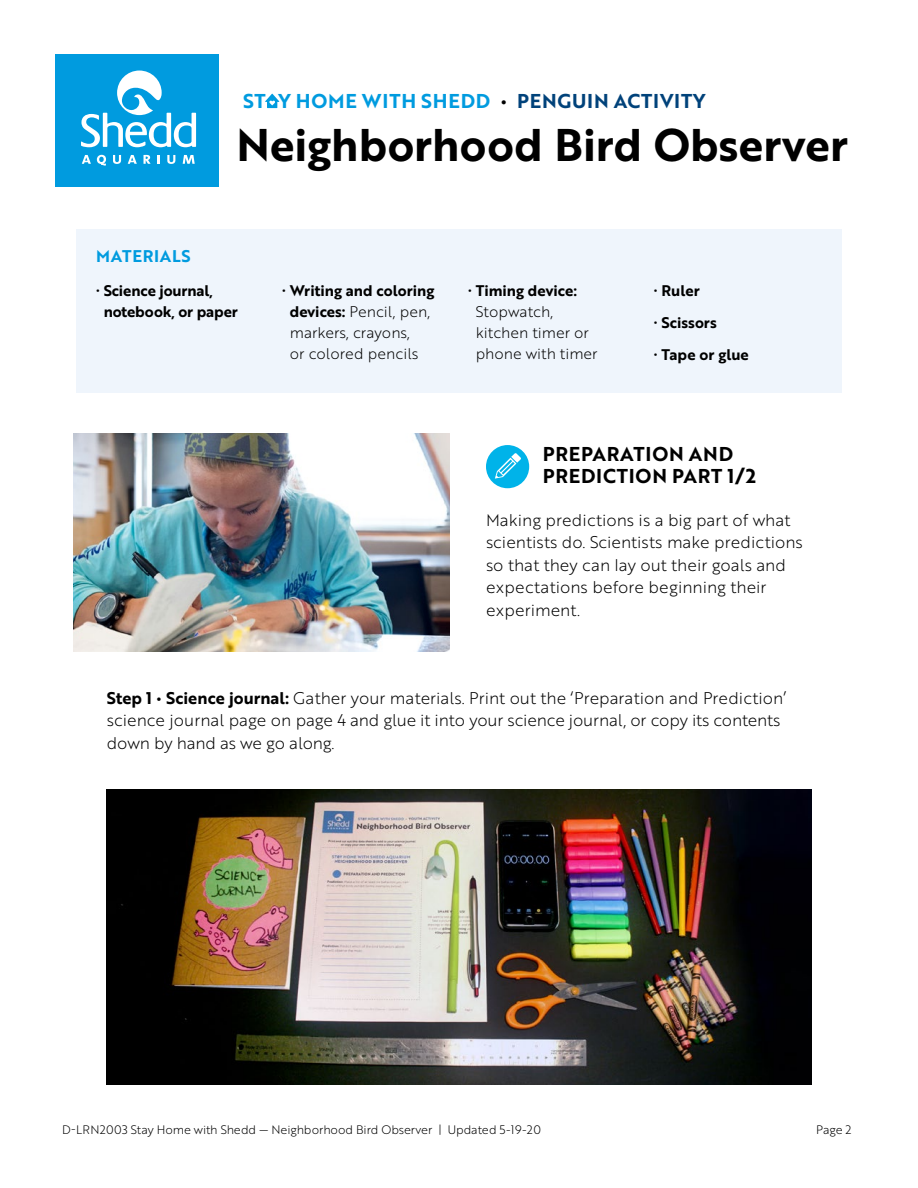
<style>
.page{position:relative;width:918px;height:1188px;background:#fff}
.page>*{position:absolute;margin:0;border:0;box-sizing:border-box;transform-origin:0 0}
.t1{font:44.55px "Brother 1816 Bold";color:#000}
.t2{font:19.5px "Brother 1816 Bold";letter-spacing:.04em;color:#009bdf}
.t3{font:19.5px/22.5px "Brother 1816 Bold";letter-spacing:.04em;color:#000}
.t4{font:16.5px/22.5px "Brother 1816 Light";color:#000}
.t5{font:16.5px "Brother 1816 Bold";letter-spacing:.04em;color:#009bdf}
.t6{font:15px/31.8px "Brother 1816 Bold";color:#000}
.t7{font:15px/21px "Brother 1816 Light";color:#000}
.t8{font:12px "Brother 1816 Light";letter-spacing:-.01em;color:#000}
.s1{color:#fff}
.s2{font-family:"The Sans Os F";font-weight:700;color:#000}
.s3{color:#00427a}
.s4{font-family:"Brother 1816 Bold"}
.s5{font-family:"The Sans Os F";font-weight:700}
</style>
<div class="page">
<div style="left:55px;top:54px;width:163px;height:132px;background:#009bdf"></div>
<svg style="left:81px;top:71px;width:115px;height:76px"></svg>
<svg style="left:82px;top:155px;width:9px;height:9px"></svg>
<svg style="left:97px;top:155px;width:9px;height:11px"></svg>
<svg style="left:113px;top:155px;width:8px;height:9px"></svg>
<svg style="left:128px;top:155px;width:9px;height:9px"></svg>
<svg style="left:144px;top:155px;width:7px;height:9px"></svg>
<svg style="left:157px;top:155px;width:3px;height:9px"></svg>
<svg style="left:167px;top:155px;width:8px;height:9px"></svg>
<svg style="left:183px;top:155px;width:12px;height:9px"></svg>
<svg style="left:265px;top:94px;width:14px;height:14px"></svg>
<img style="left:73px;top:433px;width:377px;height:219px">
<img style="left:107px;top:790px;width:704px;height:294px">
<div style="left:76px;top:230px;width:766px;height:163px;background:#eff5fc"></div>
<div style="left:486px;top:445px;width:43px;height:43px;background:#00b3e9;border-radius:50%"></div>
<svg style="left:495px;top:453px;width:26px;height:26px"></svg>
<p class="t2" style="left:243px;top:86px;width:464px">ST<span class="s1">A</span>Y HOME WITH SHEDD <span class="s2">•</span> <span class="s3">PENGUIN ACTIVITY</span></p>
<h1 class="t1" style="left:237px;top:111px;width:613px">Neighborhood Bird Observer</h1>
<p class="t5" style="left:96px;top:243px;width:96px">MATERIALS</p>
<p class="t6" style="left:104px;top:280px;width:136px;line-height:21px;text-indent:-7px">∙ Science journal, notebook, or paper</p>
<p class="t6" style="left:282px;top:274px;width:154px">∙ Writing and coloring</p>
<p class="t7" style="left:290px;top:301px;width:142px"><span class="s4">devices:</span> Pencil, pen, markers, crayons,<br>or colored pencils</p>
<p class="t6" style="left:468px;top:274px;width:111px">∙ Timing device:</p>
<p class="t7" style="left:476px;top:301px;width:124px">Stopwatch, kitchen timer or phone with timer</p>
<p class="t6" style="left:654px;top:274px;width:96px">∙ Ruler<br>∙ Scissors<br>∙ Tape or glue</p>
<p class="t3" style="left:543px;top:442px;width:215px">PREPARATION AND<br>PREDICTION PART 1/2</p>
<p class="t4" style="left:486px;top:508px;width:318px">Making predictions is a big part of what scientists do. Scientists make predictions so that they can lay out their goals and expectations before beginning their experiment.</p>
<p class="t4" style="left:107px;top:686px;width:681px"><span class="s4">Step 1</span> <span class="s5">•</span> <span class="s4">Science journal:</span> Gather your materials. Print out the ‘Preparation and Prediction’ science journal page on page 4 and glue it into your science journal, or copy its contents down by hand as we go along.</p>
<p class="t8" style="left:62px;top:1121px;width:480px">D-LRN2003 Stay Home with Shedd — Neighborhood Bird Observer | Updated 5-19-20</p>
<p class="t8" style="left:816px;top:1121px;width:37px">Page 2</p>
</div>
